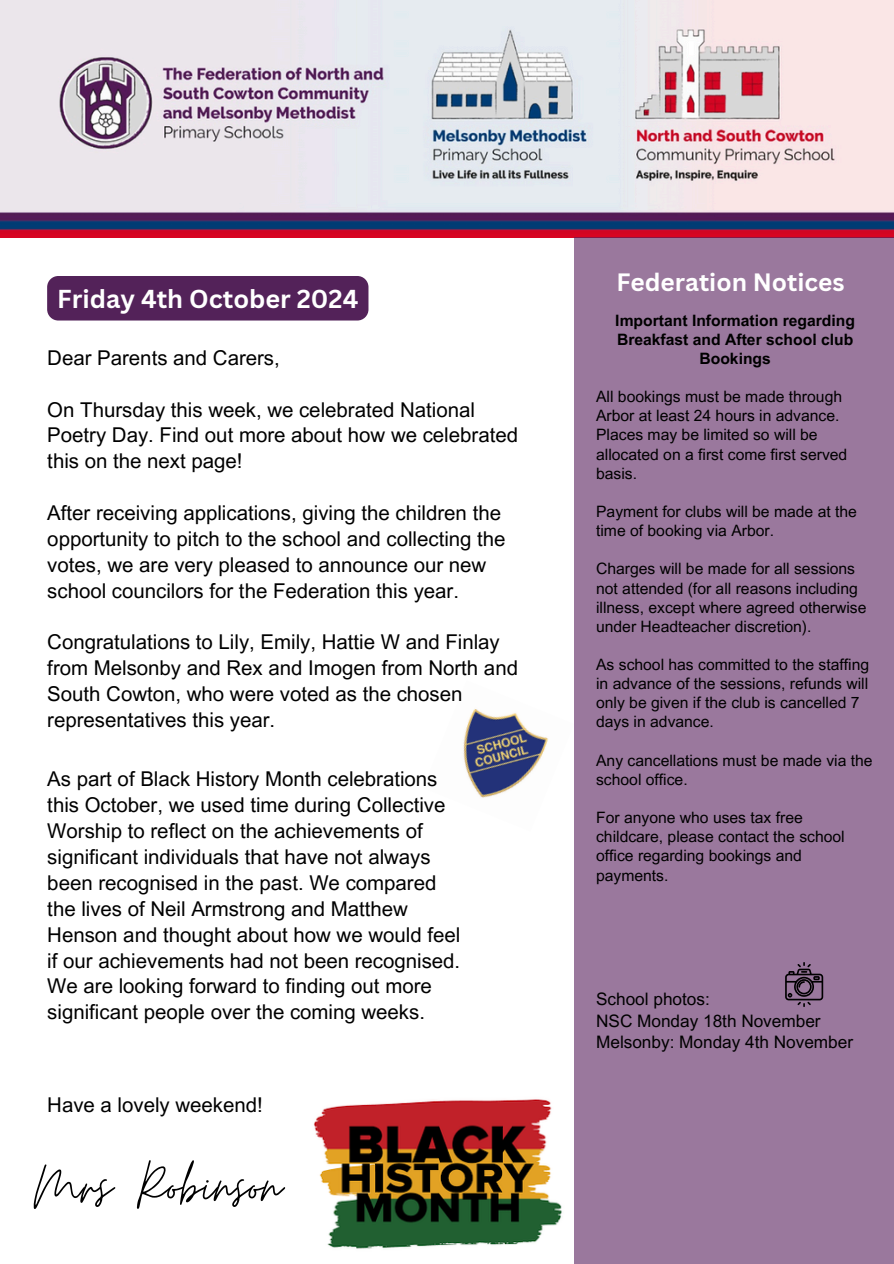
<style>
.page{position:relative;width:894px;height:1264px;background:#fff}
.page>*{position:absolute;margin:0;border:0;box-sizing:border-box;transform-origin:0 0}
.t1{font:65.55px "Moon Time";color:#000}
.t2{font:700 25.2px "Canva Sans";color:#fff}
.t3{font:700 24.45px "Canva Sans";color:#fff}
.t4{font:20.4px/25.8px "Arial MT Pro";color:#000}
.t5{font:17.25px "Arial MT Pro";color:#000}
.t6{font:15.75px/19.2px "Arial MT Pro";color:#000}
.t7{font:700 15.75px/19.2px "Arial MT Pro";color:#000;text-align:center}
</style>
<div class="page">
<img style="left:0;top:0;width:893px;height:237px">
<div style="left:574px;top:238px;width:319px;height:1025px;background:#9a789d"></div>
<svg style="left:785px;top:962px;width:38px;height:45px"></svg>
<img style="left:463px;top:709px;width:85px;height:89px">
<img style="left:314px;top:1099px;width:248px;height:150px">
<div style="left:47px;top:276px;width:321px;height:44px;background:#532259;border-radius:11px"></div>
<h3 class="t2" style="left:57px;top:281px;width:302px">Friday 4th October 2024</h3>
<h3 class="t4" style="left:47px;top:347px;width:234px">Dear Parents and Carers,</h3>
<h3 class="t4" style="left:47px;top:399px;width:472px">On Thursday this week, we celebrated National<br>Poetry Day. Find out more about how we celebrated this on the next page!</h3>
<h3 class="t4" style="left:47px;top:502px;width:459px">After receiving applications, giving the children the opportunity to pitch to the school and collecting the votes, we are very pleased to announce our new school councilors for the Federation this year.</h3>
<p class="t4" style="left:47px;top:632px;width:472px">Congratulations to Lily, Emily, Hattie W and Finlay from Melsonby and Rex and Imogen from North and South Cowton, who were voted as the chosen representatives this year.</p>
<h3 class="t4" style="left:47px;top:768px;width:414px">As part of Black History Month celebrations this October, we used time during Collective Worship to reflect on the achievements of significant individuals that have not always been recognised in the past. We compared the lives of Neil Armstrong and Matthew Henson and thought about how we would feel if our achievements had not been recognised.<br>We are looking forward to finding out more significant people over the coming weeks.</h3>
<h2 class="t4" style="left:47px;top:1094px;width:217px">Have a lovely weekend!</h2>
<p class="t1" style="left:34px;top:1145px;width:249px">Mrs Robinson</p>
<h1 class="t3" style="left:616px;top:265px;width:229px">Federation Notices</h1>
<h4 class="t7" style="left:615px;top:312px;width:241px">Important Information regarding<br>Breakfast and After school club<br>Bookings</h4>
<p class="t6" style="left:596px;top:389px;width:252px">All bookings must be made through<br>Arbor at least 24 hours in advance.<br>Places may be limited so will be allocated on a first come first served basis.</p>
<p class="t6" style="left:596px;top:504px;width:262px">Payment for clubs will be made at the time of booking via Arbor.</p>
<p class="t6" style="left:596px;top:561px;width:272px">Charges will be made for all sessions not attended (for all reasons including illness, except where agreed otherwise under Headteacher discretion).</p>
<p class="t6" style="left:596px;top:657px;width:274px">As school has committed to the staffing in advance of the sessions, refunds will only be given if the club is cancelled 7 days in advance.</p>
<p class="t6" style="left:596px;top:752px;width:278px">Any cancellations must be made via the school office.</p>
<p class="t6" style="left:596px;top:810px;width:250px">For anyone who uses tax free childcare, please contact the school office regarding bookings and payments.</p>
<p class="t5" style="left:596px;top:992px;width:115px">School photos:</p>
<p class="t5" style="left:596px;top:1014px;width:226px">NSC Monday 18th November</p>
<p class="t5" style="left:596px;top:1035px;width:258px">Melsonby: Monday 4th November</p>
</div>
